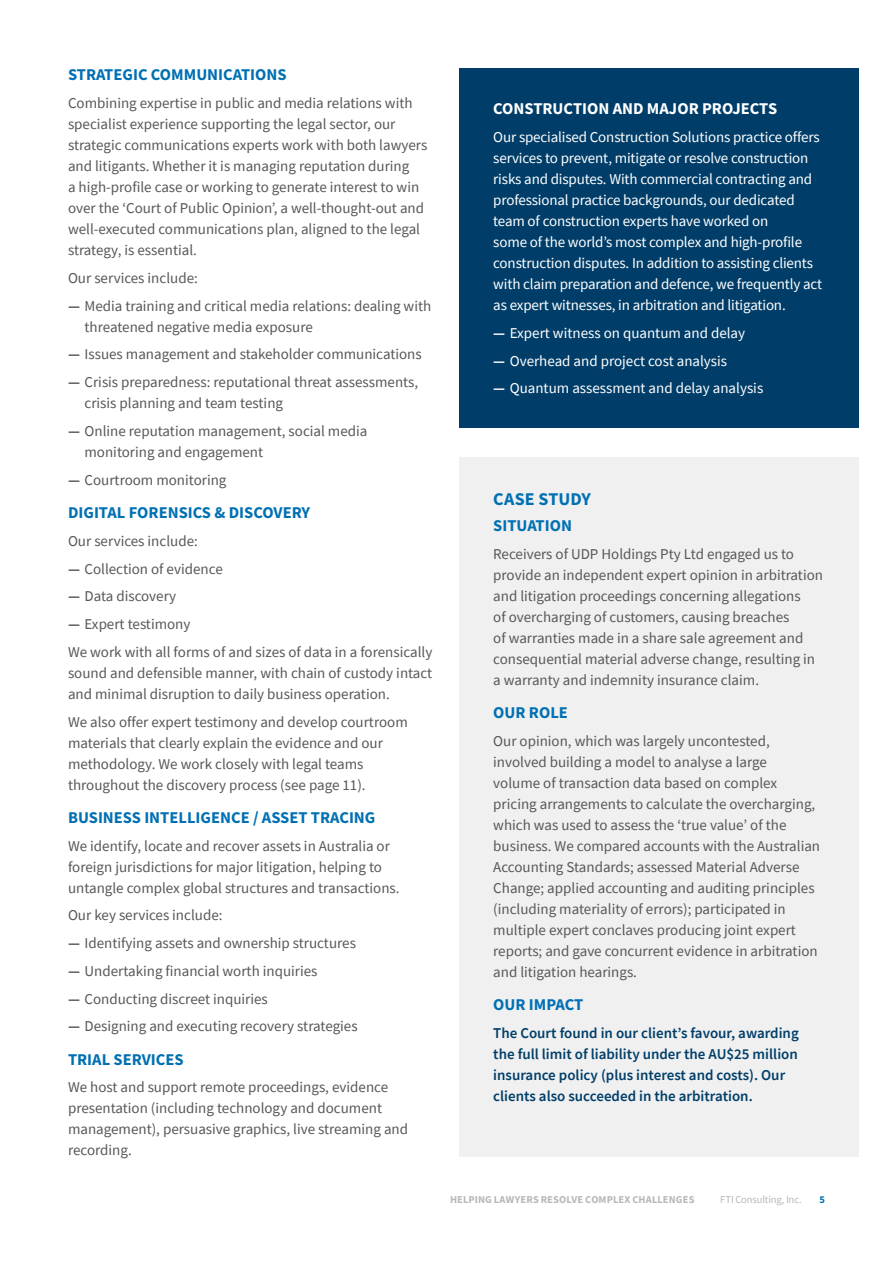
<style>
.page{position:relative;width:893px;height:1263px;background:#fff}
.page>*{position:absolute;margin:0;border:0;box-sizing:border-box;transform-origin:0 0}
.t1{font:700 18px "Source Sans Pro";color:#0070b3}
.t2{font:700 16.5px "Source Sans Pro";color:#0070b3}
.t3{font:700 16.5px "Source Sans Pro";color:#fff}
.t4{font:15px/21px "Source Sans Pro";color:#575756}
.t5{font:15px/21px "Source Sans Pro";letter-spacing:-.01em;color:#fff}
.t6{font:600 15px/21px "Source Sans Pro";color:#003e69}
.t7{font:700 10.5px "Source Sans Pro";letter-spacing:.01em;color:#b6b7b7}
.t8{font:10.5px "Source Sans Pro";letter-spacing:-.01em;color:#b6b7b7}
.t9{font:700 10.5px "Source Sans Pro";color:#0070b3}
.s1{font-weight:700}
</style>
<div class="page">
<div style="left:459px;top:68px;width:400px;height:359px;background:#003e69"></div>
<div style="left:459px;top:457px;width:400px;height:700px;background:#f0f0f0"></div>
<p class="t2" style="left:68px;top:64px;width:220px">STRATEGIC COMMUNICATIONS</p>
<p class="t4" style="left:68px;top:93px;width:361px">Combining expertise in public and media relations with specialist experience supporting the legal sector, our strategic communications experts work with both lawyers and litigants. Whether it is managing reputation during<br>a high-profile case or working to generate interest to win over the ‘Court of Public Opinion’, a well-thought-out and well-executed communications plan, aligned to the legal strategy, is essential.</p>
<p class="t4" style="left:68px;top:267px;width:131px">Our services include:</p>
<p class="t4" style="left:85px;top:295px;width:348px;text-indent:-16px"><span class="s1">—</span> Media training and critical media relations: dealing with threatened negative media exposure</p>
<p class="t4" style="left:68px;top:344px;width:355px"><span class="s1">—</span> Issues management and stakeholder communications</p>
<p class="t4" style="left:85px;top:372px;width:335px;text-indent:-16px"><span class="s1">—</span> Crisis preparedness: reputational threat assessments, crisis planning and team testing</p>
<p class="t4" style="left:85px;top:420px;width:284px;text-indent:-16px"><span class="s1">—</span> Online reputation management, social media monitoring and engagement</p>
<p class="t4" style="left:68px;top:469px;width:160px"><span class="s1">—</span> Courtroom monitoring</p>
<p class="t2" style="left:68px;top:501px;width:244px">DIGITAL FORENSICS &amp; DISCOVERY</p>
<p class="t4" style="left:68px;top:530px;width:131px">Our services include:</p>
<p class="t4" style="left:68px;top:558px;width:156px"><span class="s1">—</span> Collection of evidence</p>
<p class="t4" style="left:68px;top:586px;width:110px"><span class="s1">—</span> Data discovery</p>
<p class="t4" style="left:68px;top:610px;width:366px;line-height:27.8px"><span class="s1">—</span> Expert testimony<br>We work with all forms of and sizes of data in a forensically</p>
<p class="t4" style="left:68px;top:662px;width:366px">sound and defensible manner, with chain of custody intact and minimal disruption to daily business operation.</p>
<p class="t4" style="left:68px;top:711px;width:341px">We also offer expert testimony and develop courtroom materials that clearly explain the evidence and our methodology. We work closely with legal teams throughout the discovery process (see page 11).</p>
<p class="t2" style="left:68px;top:806px;width:309px">BUSINESS INTELLIGENCE / ASSET TRACING</p>
<p class="t4" style="left:68px;top:835px;width:333px">We identify, locate and recover assets in Australia or foreign jurisdictions for major litigation, helping to untangle complex global structures and transactions.</p>
<p class="t4" style="left:68px;top:905px;width:156px">Our key services include:</p>
<p class="t4" style="left:68px;top:932px;width:289px"><span class="s1">—</span> Identifying assets and ownership structures</p>
<p class="t4" style="left:68px;top:960px;width:251px"><span class="s1">—</span> Undertaking financial worth inquiries</p>
<p class="t4" style="left:68px;top:988px;width:201px"><span class="s1">—</span> Conducting discreet inquiries</p>
<p class="t4" style="left:68px;top:1016px;width:291px"><span class="s1">—</span> Designing and executing recovery strategies</p>
<p class="t2" style="left:68px;top:1048px;width:117px">TRIAL SERVICES</p>
<p class="t4" style="left:68px;top:1077px;width:342px">We host and support remote proceedings, evidence presentation (including technology and document management), persuasive graphics, live streaming and recording.</p>
<p class="t3" style="left:493px;top:98px;width:285px">CONSTRUCTION AND MAJOR PROJECTS</p>
<p class="t5" style="left:493px;top:127px;width:330px">Our specialised Construction Solutions practice offers services to prevent, mitigate or resolve construction risks and disputes. With commercial contracting and professional practice backgrounds, our dedicated team of construction experts have worked on<br>some of the world’s most complex and high-profile construction disputes. In addition to assisting clients with claim preparation and defence, we frequently act as expert witnesses, in arbitration and litigation.</p>
<p class="t5" style="left:493px;top:322px;width:253px"><span class="s1">—</span> Expert witness on quantum and delay</p>
<p class="t5" style="left:493px;top:350px;width:235px"><span class="s1">—</span> Overhead and project cost analysis</p>
<p class="t5" style="left:493px;top:378px;width:271px"><span class="s1">—</span> Quantum assessment and delay analysis</p>
<p class="t1" style="left:493px;top:486px;width:99px">CASE STUDY</p>
<p class="t2" style="left:493px;top:514px;width:80px">SITUATION</p>
<p class="t4" style="left:493px;top:543px;width:331px">Receivers of UDP Holdings Pty Ltd engaged us to provide an independent expert opinion in arbitration and litigation proceedings concerning allegations<br>of overcharging of customers, causing breaches<br>of warranties made in a share sale agreement and consequential material adverse change, resulting in a warranty and indemnity insurance claim.</p>
<p class="t2" style="left:493px;top:701px;width:76px">OUR ROLE</p>
<p class="t4" style="left:493px;top:730px;width:328px">Our opinion, which was largely uncontested, involved building a model to analyse a large<br>volume of transaction data based on complex pricing arrangements to calculate the overcharging, which was used to assess the ‘true value’ of the business. We compared accounts with the Australian Accounting Standards; assessed Material Adverse Change; applied accounting and auditing principles (including materiality of errors); participated in multiple expert conclaves producing joint expert reports; and gave concurrent evidence in arbitration and litigation hearings.</p>
<p class="t2" style="left:493px;top:994px;width:92px">OUR IMPACT</p>
<p class="t6" style="left:493px;top:1022px;width:307px">The Court found in our client’s favour, awarding the full limit of liability under the AU$25 million insurance policy (plus interest and costs). Our clients also succeeded in the arbitration.</p>
<p class="t7" style="left:450px;top:1192px;width:246px">HELPING LAWYERS RESOLVE COMPLEX CHALLENGES</p>
<p class="t8" style="left:720px;top:1193px;width:83px">FTI Consulting, Inc.</p>
<p class="t9" style="left:819px;top:1192px;width:7px">5</p>
</div>
